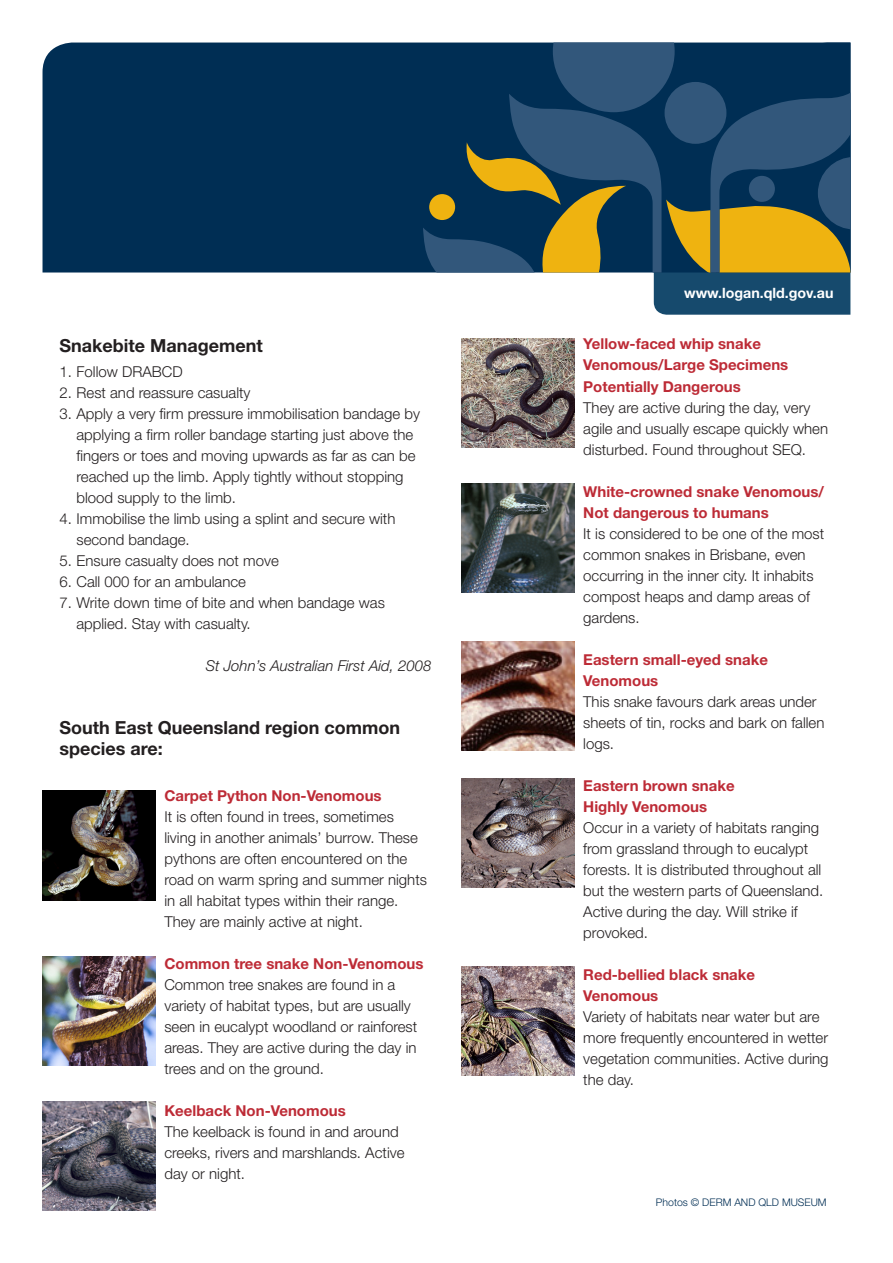
<style>
.page{position:relative;width:893px;height:1263px;background:#fff}
.page>*{position:absolute;margin:0;border:0;box-sizing:border-box;transform-origin:0 0}
.t1{font:700 18px/21px "Helvetica Neue LT Std";color:#231f20}
.t2{font:300 15px/21px "Helvetica Neue LT Std";color:#231f20}
.t3{font:700 15px/21px "Helvetica Neue LT Std";color:#bd2b36}
.t4{font:italic 300 15px "Helvetica Neue LT Std";color:#231f20}
.t5{font:700 14.25px "Helvetica Neue LT Std";color:#fff}
.BodyCopy{font:300 10.5px "Helvetica Neue LT Std";color:#002e54}
</style>
<div class="page">
<div style="left:43px;top:43px;width:380px;height:229px;background:#002e54"></div>
<svg style="left:423px;top:43px;width:427px;height:272px;background:#455f66"></svg>
<img style="left:43px;top:791px;width:113px;height:109px">
<img style="left:43px;top:957px;width:113px;height:109px">
<img style="left:461px;top:339px;width:114px;height:109px">
<img style="left:461px;top:483px;width:114px;height:109px">
<img style="left:461px;top:641px;width:114px;height:109px">
<img style="left:461px;top:778px;width:114px;height:109px">
<img style="left:43px;top:1101px;width:113px;height:109px">
<img style="left:461px;top:967px;width:114px;height:109px">
<p class="t1" style="left:60px;top:334px;width:205px">Snakebite Management</p>
<p class="t2" style="left:60px;top:361px;width:125px">1. Follow DRABCD</p>
<p class="t2" style="left:60px;top:382px;width:192px">2. Rest and reassure casualty</p>
<p class="t2" style="left:77px;top:403px;width:345px;text-indent:-17px">3. Apply a very firm pressure immobilisation bandage by applying a firm roller bandage starting just above the fingers or toes and moving upwards as far as can be reached up the limb. Apply tightly without stopping blood supply to the limb.</p>
<p class="t2" style="left:77px;top:508px;width:320px;text-indent:-17px">4. Immobilise the limb using a splint and secure with second bandage.</p>
<p class="t2" style="left:60px;top:550px;width:221px">5. Ensure casualty does not move</p>
<p class="t2" style="left:60px;top:571px;width:188px">6. Call 000 for an ambulance</p>
<p class="t2" style="left:77px;top:592px;width:310px;text-indent:-17px">7. Write down time of bite and when bandage was applied. Stay with casualty.</p>
<p class="t4" style="left:206px;top:657px;width:227px">St John’s Australian First Aid, 2008</p>
<p class="t1" style="left:60px;top:717px;width:342px">South East Queensland region common species are:</p>
<p class="t3" style="left:164px;top:785px;width:219px">Carpet Python Non-Venomous</p>
<p class="t2" style="left:164px;top:806px;width:264px">It is often found in trees, sometimes living in another animals’ burrow. These pythons are often encountered on the road on warm spring and summer nights in all habitat types within their range.<br>They are mainly active at night.</p>
<p class="t3" style="left:164px;top:953px;width:261px">Common tree snake Non-Venomous</p>
<p class="t2" style="left:164px;top:974px;width:254px">Common tree snakes are found in a variety of habitat types, but are usually seen in eucalypt woodland or rainforest areas. They are active during the day in trees and on the ground.</p>
<p class="t3" style="left:164px;top:1100px;width:183px">Keelback Non-Venomous</p>
<p class="t2" style="left:164px;top:1121px;width:242px">The keelback is found in and around creeks, rivers and marshlands. Active day or night.</p>
<p class="t5" style="left:684px;top:284px;width:151px">www.logan.qld.gov.au</p>
<p class="t3" style="left:583px;top:333px;width:206px">Yellow-faced whip snake<br>Venomous/Large Specimens<br>Potentially Dangerous</p>
<p class="t2" style="left:583px;top:396px;width:246px">They are active during the day, very agile and usually escape quickly when disturbed. Found throughout SEQ.</p>
<p class="t3" style="left:583px;top:480px;width:242px">White-crowned snake Venomous/<br>Not dangerous to humans</p>
<p class="t2" style="left:583px;top:522px;width:242px">It is considered to be one of the most common snakes in Brisbane, even occurring in the inner city. It inhabits compost heaps and damp areas of gardens.</p>
<p class="t3" style="left:583px;top:648px;width:186px">Eastern small-eyed snake<br>Venomous</p>
<p class="t2" style="left:583px;top:690px;width:243px">This snake favours dark areas under sheets of tin, rocks and bark on fallen logs.</p>
<p class="t3" style="left:583px;top:774px;width:153px">Eastern brown snake</p>
<p class="t3" style="left:583px;top:795px;width:125px">Highly Venomous</p>
<p class="t2" style="left:583px;top:816px;width:242px">Occur in a variety of habitats ranging from grassland through to eucalypt forests. It is distributed throughout all but the western parts of Queensland.<br>Active during the day. Will strike if provoked.</p>
<p class="t3" style="left:583px;top:963px;width:173px">Red-bellied black snake<br>Venomous</p>
<p class="t2" style="left:583px;top:1005px;width:247px">Variety of habitats near water but are more frequently encountered in wetter vegetation communities. Active during the day.</p>
<p class="BodyCopy" style="left:656px;top:1196px;width:172px">Photos © DERM AND QLD MUSEUM</p>
</div>
